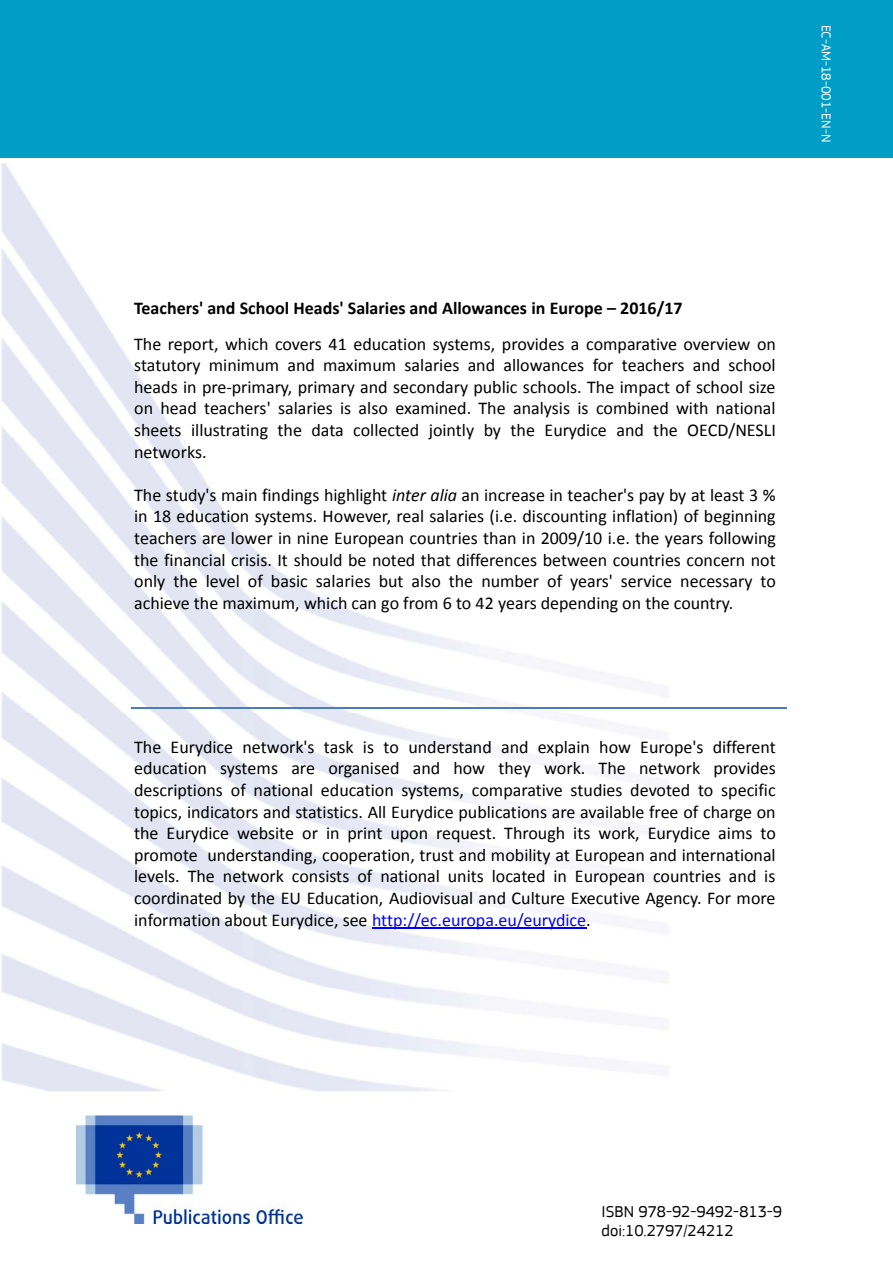
<style>
.page{position:relative;width:893px;height:1263px;background:#fff}
.page>*{position:absolute;margin:0;border:0;box-sizing:border-box;transform-origin:0 0}
.t1{font:18px/21.6px "Calibri";color:#000;text-align:justify}
.t2{font:700 18px "Calibri";color:#000}
.t3{font:16.5px/19.8px "EC Square Sans Pro";color:#000}
.t4{font:13.5px "EC Square Sans Pro";color:#fff}
.s1{font-style:italic}
.s2{color:#00f}
</style>
<div class="page">
<img style="left:1px;top:163px;width:666px;height:1061px">
<div style="left:0;top:0;width:893px;height:157px;background:#009ec7"></div>
<img style="left:75px;top:1116px;width:227px;height:107px">
<hr style="left:372px;top:928px;width:214px;height:1px;background:#00f">
<hr style="left:132px;top:707px;width:655px;height:2px;background:#4a7ebb">
<p class="t4" style="left:834px;top:25px;width:119px;rotate:90deg">EC-AM-18-001-EN-N</p>
<p class="t2" style="left:134px;top:300px;width:550px">Teachers' and School Heads' Salaries and Allowances in Europe – 2016/17</p>
<p class="t1" style="left:134px;top:334px;width:643px">The report, which covers 41 education systems, provides a comparative overview on statutory minimum and maximum salaries and allowances for teachers and school heads in pre-primary, primary and secondary public schools. The impact of school size on head teachers' salaries is also examined. The analysis is combined with national sheets illustrating the data collected jointly by the Eurydice and the OECD/NESLI networks.</p>
<p class="t1" style="left:134px;top:486px;width:643px">The study's main findings highlight <span class="s1">inter alia</span> an increase in teacher's pay by at least 3 % in 18 education systems. However, real salaries (i.e. discounting inflation) of beginning teachers are lower in nine European countries than in 2009/10 i.e. the years following the financial crisis. It should be noted that differences between countries concern not only the level of basic salaries but also the number of years' service necessary to achieve the maximum, which can go from 6 to 42 years depending on the country.</p>
<p class="t1" style="left:134px;top:738px;width:643px">The Eurydice network's task is to understand and explain how Europe's different education systems are organised and how they work. The network provides descriptions of national education systems, comparative studies devoted to specific topics, indicators and statistics. All Eurydice publications are available free of charge on the Eurydice website or in print upon request. Through its work, Eurydice aims to promote understanding, cooperation, trust and mobility at European and international levels. The network consists of national units located in European countries and is coordinated by the EU Education, Audiovisual and Culture Executive Agency. For more information about Eurydice, see <span class="s2">http://ec.europa.eu/eurydice</span>.</p>
<p class="t3" style="left:602px;top:1201px;width:182px">ISBN 978-92-9492-813-9 doi:10.2797/24212</p>
</div>
